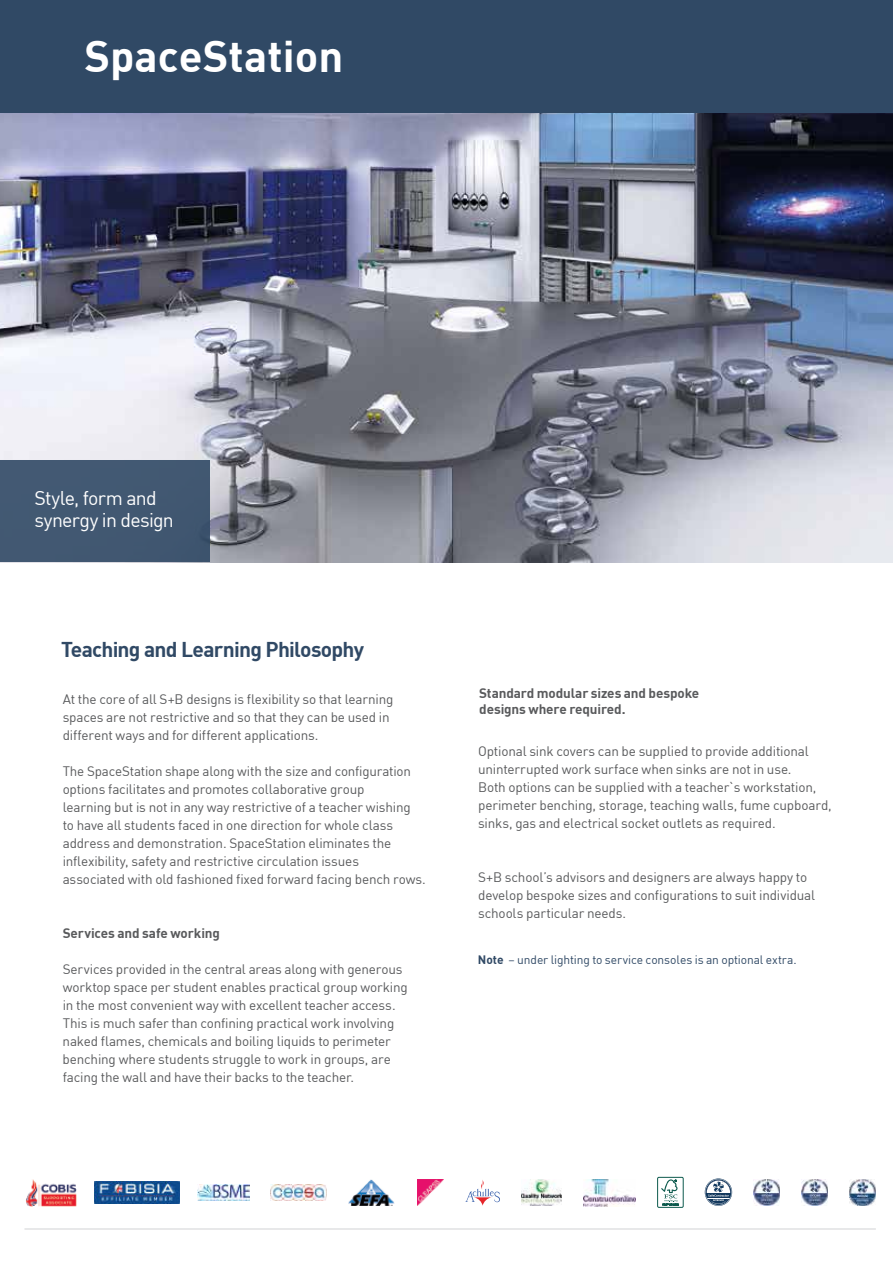
<style>
.page{position:relative;width:893px;height:1263px;background:#fff}
.page>*{position:absolute;margin:0;border:0;box-sizing:border-box;transform-origin:0 0}
.t1{font:700 43.5px "DIN";color:#fff}
.t2{font:700 21px "DIN";letter-spacing:-.035em;color:#304965}
.t3{font:19.5px/22.5px "DIN";letter-spacing:-.04em;color:#fff}
.t4{font:13.5px/18px "DIN";letter-spacing:-.015em;color:#595a5c}
.t5{font:700 13.5px/16.2px "DIN";letter-spacing:-.01em;color:#595a5c}
.t6{font:12px "DIN";letter-spacing:-.01em;color:#304965}
.s1{font-weight:700}
</style>
<div class="page">
<img style="left:0;top:113px;width:893px;height:449px">
<div style="left:0;top:460px;width:209px;height:102px;background:#425872"></div>
<div style="left:0;top:0;width:893px;height:113px;background:#304965"></div>
<img style="left:348px;top:1179px;width:47px;height:27px">
<svg style="left:465px;top:1180px;width:35px;height:26px"></svg>
<img style="left:522px;top:1179px;width:39px;height:27px">
<img style="left:583px;top:1179px;width:53px;height:27px">
<img style="left:754px;top:1179px;width:26px;height:26px">
<img style="left:801px;top:1179px;width:27px;height:26px">
<img style="left:849px;top:1179px;width:27px;height:26px">
<img style="left:417px;top:1179px;width:27px;height:27px">
<img style="left:26px;top:1179px;width:50px;height:27px">
<img style="left:197px;top:1185px;width:52px;height:15px">
<img style="left:271px;top:1185px;width:56px;height:15px">
<svg style="left:705px;top:1178px;width:27px;height:28px"></svg>
<hr style="left:24px;top:1229px;width:852px;height:1px;background:#d1d2d4">
<img style="left:95px;top:1182px;width:84px;height:21px">
<div style="left:657px;top:1177px;width:26px;height:30px;border:1px solid #0d5a4d"></div>
<svg style="left:661px;top:1179px;width:17px;height:26px"></svg>
<h1 class="t1" style="left:84px;top:41px;width:261px">SpaceStation</h1>
<h3 class="t3" style="left:34px;top:488px;width:141px">Style, form and synergy in design</h3>
<h2 class="t2" style="left:61px;top:642px;width:304px">Teaching and Learning Philosophy</h2>
<p class="t4" style="left:63px;top:691px;width:332px">At the core of all S+B designs is flexibility so that learning spaces are not restrictive and so that they can be used in different ways and for different applications.</p>
<p class="t4" style="left:63px;top:763px;width:365px">The SpaceStation shape along with the size and configuration options facilitates and promotes collaborative group<br>learning but is not in any way restrictive of a teacher wishing<br>to have all students faced in one direction for whole class address and demonstration. SpaceStation eliminates the inflexibility, safety and restrictive circulation issues<br>associated with old fashioned fixed forward facing bench rows.</p>
<p class="t5" style="left:63px;top:926px;width:159px">Services and safe working</p>
<p class="t4" style="left:63px;top:960px;width:347px">Services provided in the central areas along with generous worktop space per student enables practical group working in the most convenient way with excellent teacher access.<br>This is much safer than confining practical work involving naked flames, chemicals and boiling liquids to perimeter benching where students struggle to work in groups, are facing the wall and have their backs to the teacher.</p>
<p class="t5" style="left:479px;top:686px;width:221px">Standard modular sizes and bespoke designs where required.</p>
<p class="t4" style="left:478px;top:743px;width:355px">Optional sink covers can be supplied to provide additional uninterrupted work surface when sinks are not in use.<br>Both options can be supplied with a teacher`s workstation, perimeter benching, storage, teaching walls, fume cupboard, sinks, gas and electrical socket outlets as required.</p>
<p class="t4" style="left:478px;top:869px;width:338px">S+B school’s advisors and designers are always happy to develop bespoke sizes and configurations to suit individual schools particular needs.</p>
<p class="t6" style="left:478px;top:954px;width:320px"><span class="s1">Note</span> – under lighting to service consoles is an optional extra.</p>
</div>
